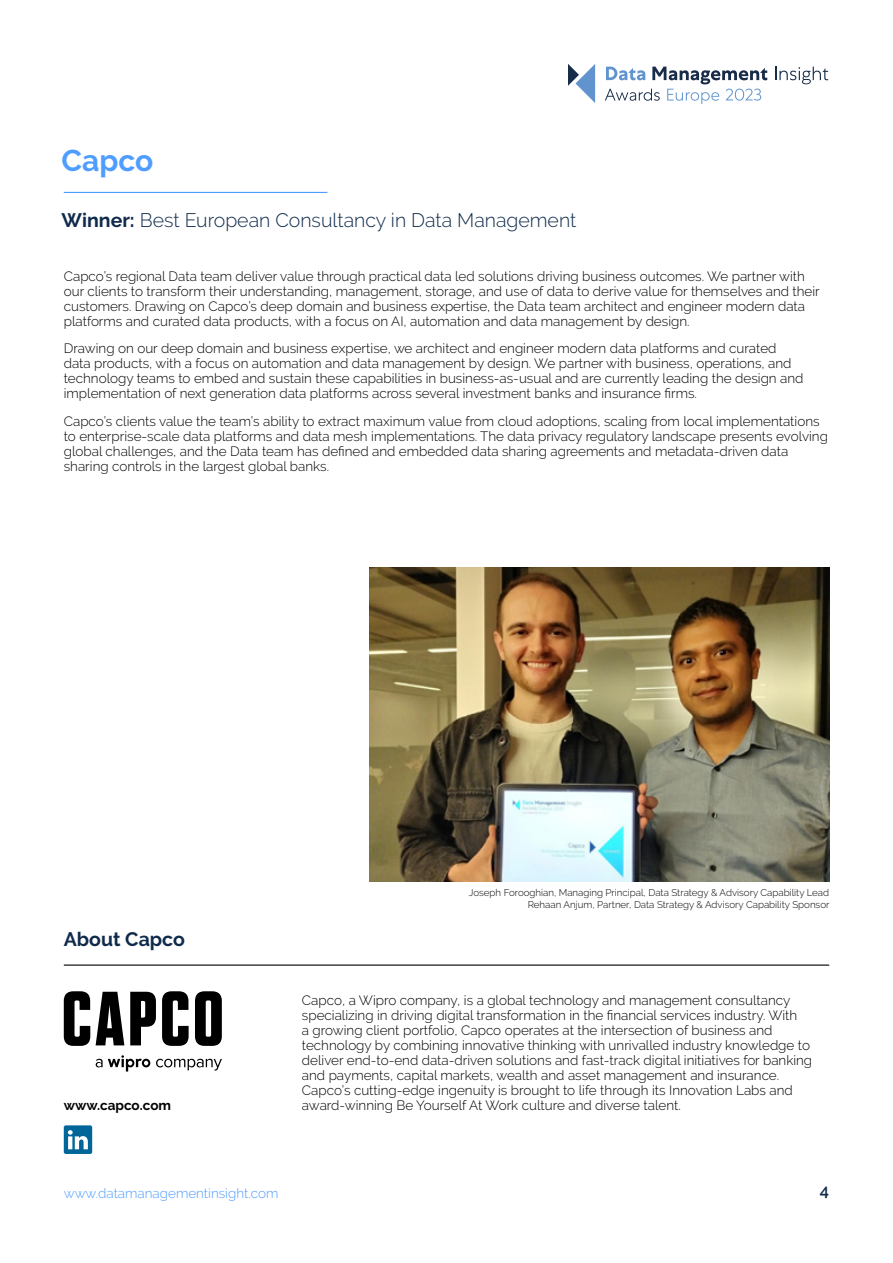
<style>
.page{position:relative;width:893px;height:1263px;background:#fff}
.page>*{position:absolute;margin:0;border:0;box-sizing:border-box;transform-origin:0 0}
.t1{font:700 30px "Raleway";color:#4e9dff}
.t2{font:300 19.5px "Raleway";color:#0f2a4b}
.t3{font:700 19.5px "Raleway";color:#0f2a4b}
.t4{font:600 16.5px "Raleway";color:#0f2a4b}
.t5{font:300 13.5px/15px "Raleway";color:#000}
.t6{font:300 13.5px "Raleway";color:#4e9dff}
.t7{font:700 13.5px "Raleway";color:#000}
.t8{font:300 9.75px/12px "Raleway";color:#000;text-align:right}
.s1{font-weight:700}
</style>
<div class="page">
<svg style="left:568px;top:64px;width:27px;height:39px"></svg>
<svg style="left:775px;top:67px;width:53px;height:17px"></svg>
<svg style="left:605px;top:67px;width:162px;height:36px"></svg>
<hr style="left:64px;top:192px;width:263px;height:1px;background:#4e9dff">
<hr style="left:64px;top:964px;width:765px;height:2px;background:#000">
<img style="left:369px;top:567px;width:460px;height:314px">
<svg style="left:195px;top:991px;width:27px;height:55px"></svg>
<svg style="left:162px;top:991px;width:27px;height:55px"></svg>
<svg style="left:96px;top:992px;width:28px;height:53px"></svg>
<svg style="left:130px;top:992px;width:26px;height:53px"></svg>
<svg style="left:64px;top:991px;width:26px;height:55px"></svg>
<svg style="left:156px;top:1059px;width:66px;height:11px"></svg>
<svg style="left:96px;top:1055px;width:54px;height:16px"></svg>
<div style="left:64px;top:1125px;width:28px;height:29px;background:#069;border-radius:2px"></div>
<svg style="left:68px;top:1130px;width:20px;height:19px"></svg>
<h1 class="t1" style="left:62px;top:143px;width:93px">Capco</h1>
<h2 class="t2" style="left:62px;top:208px;width:516px"><span class="s1">Winner:</span> Best European Consultancy in Data Management</h2>
<p class="t5" style="left:64px;top:268px;width:758px">Capco’s regional Data team deliver value through practical data led solutions driving business outcomes. We partner with our clients to transform their understanding, management, storage, and use of data to derive value for themselves and their customers. Drawing on Capco’s deep domain and business expertise, the Data team architect and engineer modern data platforms and curated data products, with a focus on AI, automation and data management by design.</p>
<p class="t5" style="left:64px;top:341px;width:741px">Drawing on our deep domain and business expertise, we architect and engineer modern data platforms and curated data products, with a focus on automation and data management by design. We partner with business, operations, and technology teams to embed and sustain these capabilities in business-as-usual and are currently leading the design and implementation of next generation data platforms across several investment banks and insurance firms.</p>
<p class="t5" style="left:64px;top:414px;width:766px">Capco’s clients value the team’s ability to extract maximum value from cloud adoptions, scaling from local implementations to enterprise-scale data platforms and data mesh implementations. The data privacy regulatory landscape presents evolving global challenges, and the Data team has defined and embedded data sharing agreements and metadata-driven data sharing controls in the largest global banks.</p>
<h2 class="t3" style="left:64px;top:928px;width:123px">About Capco</h2>
<p class="t8" style="left:469px;top:886px;width:362px">Joseph Forooghian, Managing Principal, Data Strategy &amp; Advisory Capability Lead<br>Rehaan Anjum, Partner, Data Strategy &amp; Advisory Capability Sponsor</p>
<p class="t5" style="left:302px;top:992px;width:512px">Capco, a Wipro company, is a global technology and management consultancy specializing in driving digital transformation in the financial services industry. With<br>a growing client portfolio, Capco operates at the intersection of business and technology by combining innovative thinking with unrivalled industry knowledge to deliver end-to-end data-driven solutions and fast-track digital initiatives for banking and payments, capital markets, wealth and asset management and insurance.<br>Capco’s cutting-edge ingenuity is brought to life through its Innovation Labs and</p>
<p class="t7" style="left:64px;top:1097px;width:109px">www.capco.com</p>
<p class="t5" style="left:302px;top:1097px;width:380px">award-winning Be Yourself At Work culture and diverse talent.</p>
<p class="t6" style="left:64px;top:1185px;width:216px">www.datamanagementinsight.com</p>
<p class="t4" style="left:820px;top:1180px;width:11px">4</p>
</div>
